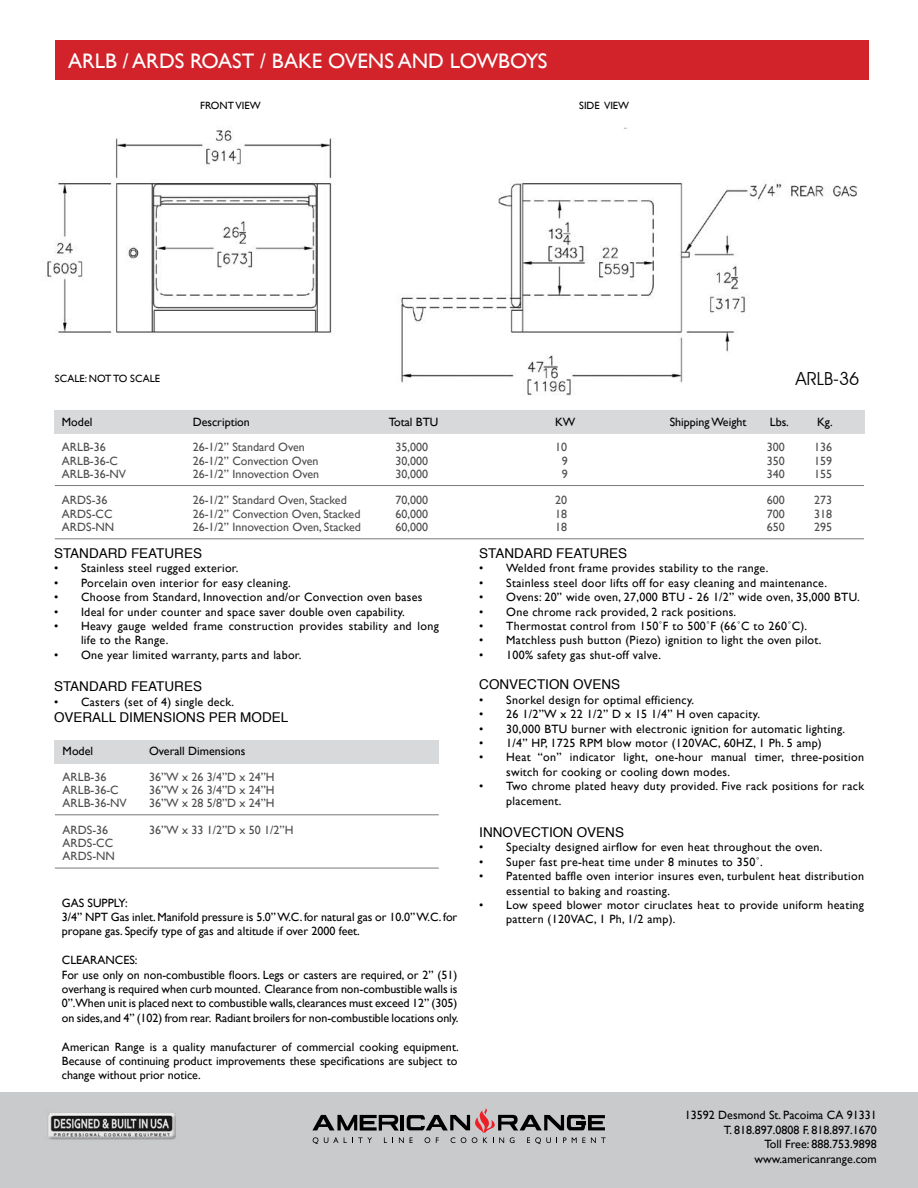
<style>
.page{position:relative;width:918px;height:1188px;background:#fff}
.page>*{position:absolute;margin:0;border:0;box-sizing:border-box;transform-origin:0 0}
.t1{font:21px "Gill Sans";color:#fff}
.t2{font:18px "Avant Garde IT Cby BT";color:#000}
.t3{font:13.5px "Helvetica";color:#000}
.t4{font:12px/14.4px "Gill Sans";letter-spacing:.025em;color:#000}
.t5{font:12px/13.4px "Gill Sans";color:#4d4d4f}
.t6{font:12px/14.4px "Gill Sans";letter-spacing:-.005em;color:#000}
.t7{font:12px/14.4px "Gill Sans";color:#000;text-align:right}
.t8{font:10.5px "Gill Sans";color:#000}
</style>
<div class="page">
<div style="left:0;top:1092px;width:918px;height:96px;background:#c9cacc"></div>
<img style="left:48px;top:1113px;width:128px;height:27px">
<svg style="left:312px;top:1108px;width:294px;height:36px"></svg>
<div style="left:55px;top:40px;width:814px;height:40px;background:#d2232a"></div>
<img style="left:47px;top:127px;width:811px;height:269px">
<div style="left:55px;top:411px;width:810px;height:23px;background:#d7d9da"></div>
<hr style="left:55px;top:539px;width:809px;height:1px;background:#77787b">
<hr style="left:55px;top:485px;width:809px;height:1px;background:#77787b">
<div style="left:54px;top:740px;width:385px;height:23px;background:#d7d9da"></div>
<hr style="left:55px;top:868px;width:384px;height:1px;background:#77787b">
<hr style="left:55px;top:815px;width:384px;height:1px;background:#77787b">
<h1 class="t1" style="left:68px;top:48px;width:481px">ARLB / ARDS ROAST / BAKE OVENS AND LOWBOYS</h1>
<p class="t8" style="left:200px;top:99px;width:62px">FRONT VIEW</p>
<p class="t8" style="left:579px;top:99px;width:51px">SIDE VIEW</p>
<h2 class="t2" style="left:796px;top:368px;width:65px">ARLB-36</h2>
<p class="t8" style="left:55px;top:372px;width:107px">SCALE: NOT TO SCALE</p>
<p class="t4" style="left:62px;top:415px;width:32px">Model</p>
<p class="t7" style="left:193px;top:415px;width:59px">Description</p>
<p class="t7" style="left:389px;top:415px;width:51px">Total BTU</p>
<p class="t4" style="left:555px;top:415px;width:22px">KW</p>
<p class="t7" style="left:670px;top:415px;width:78px">Shipping Weight</p>
<p class="t4" style="left:770px;top:415px;width:21px">Lbs.</p>
<p class="t4" style="left:817px;top:415px;width:17px">Kg.</p>
<p class="t5" style="left:62px;top:440px;width:45px">ARLB-36</p>
<p class="t5" style="left:193px;top:440px;width:114px">26-1/2” Standard Oven</p>
<p class="t5" style="left:395px;top:440px;width:34px">35,000</p>
<p class="t5" style="left:555px;top:440px;width:13px">10</p>
<p class="t5" style="left:767px;top:440px;width:19px">300</p>
<p class="t5" style="left:814px;top:440px;width:19px">136</p>
<p class="t5" style="left:62px;top:454px;width:58px">ARLB-36-C</p>
<p class="t5" style="left:193px;top:454px;width:127px">26-1/2” Convection Oven</p>
<p class="t5" style="left:395px;top:454px;width:34px">30,000</p>
<p class="t5" style="left:562px;top:454px;width:7px">9</p>
<p class="t5" style="left:767px;top:454px;width:19px">350</p>
<p class="t5" style="left:814px;top:454px;width:19px">159</p>
<p class="t5" style="left:62px;top:467px;width:66px">ARLB-36-NV</p>
<p class="t5" style="left:193px;top:467px;width:128px">26-1/2” Innovection Oven</p>
<p class="t5" style="left:395px;top:467px;width:34px">30,000</p>
<p class="t5" style="left:562px;top:467px;width:7px">9</p>
<p class="t5" style="left:767px;top:467px;width:19px">340</p>
<p class="t5" style="left:814px;top:467px;width:19px">155</p>
<p class="t5" style="left:62px;top:493px;width:47px">ARDS-36</p>
<p class="t5" style="left:193px;top:493px;width:156px">26-1/2” Standard Oven, Stacked</p>
<p class="t5" style="left:395px;top:493px;width:34px">70,000</p>
<p class="t5" style="left:555px;top:493px;width:13px">20</p>
<p class="t5" style="left:767px;top:493px;width:19px">600</p>
<p class="t5" style="left:814px;top:493px;width:19px">273</p>
<p class="t5" style="left:62px;top:507px;width:52px">ARDS-CC</p>
<p class="t5" style="left:193px;top:507px;width:169px">26-1/2” Convection Oven, Stacked</p>
<p class="t5" style="left:395px;top:507px;width:34px">60,000</p>
<p class="t5" style="left:555px;top:507px;width:13px">18</p>
<p class="t5" style="left:767px;top:507px;width:19px">700</p>
<p class="t5" style="left:814px;top:507px;width:19px">318</p>
<p class="t5" style="left:62px;top:520px;width:54px">ARDS-NN</p>
<p class="t5" style="left:193px;top:520px;width:170px">26-1/2” Innovection Oven, Stacked</p>
<p class="t5" style="left:395px;top:520px;width:34px">60,000</p>
<p class="t5" style="left:555px;top:520px;width:13px">18</p>
<p class="t5" style="left:767px;top:520px;width:19px">650</p>
<p class="t5" style="left:814px;top:520px;width:19px">295</p>
<p class="t3" style="left:54px;top:543px;width:150px">STANDARD FEATURES</p>
<p class="t4" style="left:54px;top:561px;width:186px">• Stainless steel rugged exterior.</p>
<p class="t4" style="left:54px;top:575px;width:238px">• Porcelain oven interior for easy cleaning.</p>
<p class="t4" style="left:54px;top:590px;width:370px">• Choose from Standard, Innovection and/or Convection oven bases</p>
<p class="t4" style="left:54px;top:604px;width:352px">• Ideal for under counter and space saver double oven capability.</p>
<p class="t4" style="left:81px;top:619px;width:359px;text-indent:-27px">• Heavy gauge welded frame construction provides stability and long life to the Range.</p>
<p class="t4" style="left:54px;top:647px;width:249px">• One year limited warranty, parts and labor.</p>
<p class="t3" style="left:54px;top:676px;width:150px">STANDARD FEATURES</p>
<p class="t4" style="left:54px;top:694px;width:182px">• Casters (set of 4) single deck.</p>
<p class="t3" style="left:54px;top:707px;width:236px">OVERALL DIMENSIONS PER MODEL</p>
<p class="t3" style="left:479px;top:543px;width:150px">STANDARD FEATURES</p>
<p class="t4" style="left:479px;top:561px;width:291px">• Welded front frame provides stability to the range.</p>
<p class="t4" style="left:479px;top:575px;width:349px">• Stainless steel door lifts off for easy cleaning and maintenance.</p>
<p class="t4" style="left:479px;top:590px;width:382px">• Ovens: 20” wide oven, 27,000 BTU - 26 1/2” wide oven, 35,000 BTU.</p>
<p class="t4" style="left:479px;top:604px;width:258px">• One chrome rack provided, 2 rack positions.</p>
<p class="t4" style="left:479px;top:619px;width:330px">• Thermostat control from 150˚F to 500˚F (66˚C to 260˚C).</p>
<p class="t4" style="left:479px;top:633px;width:344px">• Matchless push button (Piezo) ignition to light the oven pilot.</p>
<p class="t4" style="left:479px;top:647px;width:183px">• 100% safety gas shut-off valve.</p>
<p class="t3" style="left:479px;top:674px;width:143px">CONVECTION OVENS</p>
<p class="t4" style="left:479px;top:692px;width:217px">• Snorkel design for optimal efficiency.</p>
<p class="t4" style="left:479px;top:707px;width:282px">• 26 1/2”W x 22 1/2” D x 15 1/4” H oven capacity.</p>
<p class="t4" style="left:479px;top:721px;width:367px">• 30,000 BTU burner with electronic ignition for automatic lighting.</p>
<p class="t4" style="left:479px;top:736px;width:344px">• 1/4” HP, 1725 RPM blow motor (120VAC, 60HZ, 1 Ph. 5 amp)</p>
<p class="t4" style="left:506px;top:750px;width:359px;text-indent:-27px">• Heat “on” indicator light, one-hour manual timer, three-position switch for cooking or cooling down modes.</p>
<p class="t4" style="left:506px;top:779px;width:359px;text-indent:-27px">• Two chrome plated heavy duty provided. Five rack positions for rack placement.</p>
<p class="t3" style="left:479px;top:822px;width:146px">INNOVECTION OVENS</p>
<p class="t4" style="left:479px;top:840px;width:345px">• Specialty designed airflow for even heat throughout the oven.</p>
<p class="t4" style="left:479px;top:854px;width:285px">• Super fast pre-heat time under 8 minutes to 350˚.</p>
<p class="t4" style="left:506px;top:869px;width:359px;text-indent:-27px">• Patented baffle oven interior insures even, turbulent heat distribution essential to baking and roasting.</p>
<p class="t4" style="left:506px;top:898px;width:359px;text-indent:-27px">• Low speed blower motor ciruclates heat to provide uniform heating pattern (120VAC, 1 Ph, 1/2 amp).</p>
<p class="t4" style="left:63px;top:744px;width:32px">Model</p>
<p class="t7" style="left:149px;top:744px;width:98px">Overall Dimensions</p>
<p class="t5" style="left:63px;top:770px;width:45px">ARLB-36</p>
<p class="t5" style="left:149px;top:770px;width:127px">36”W x 26 3/4”D x 24”H</p>
<p class="t5" style="left:63px;top:783px;width:58px">ARLB-36-C</p>
<p class="t5" style="left:149px;top:783px;width:127px">36”W x 26 3/4”D x 24”H</p>
<p class="t5" style="left:63px;top:796px;width:66px">ARLB-36-NV</p>
<p class="t5" style="left:149px;top:796px;width:127px">36”W x 28 5/8”D x 24”H</p>
<p class="t5" style="left:63px;top:823px;width:47px">ARDS-36</p>
<p class="t5" style="left:149px;top:823px;width:146px">36”W x 33 1/2”D x 50 1/2”H</p>
<p class="t5" style="left:63px;top:836px;width:54px">ARDS-CC<br>ARDS-NN</p>
<p class="t7" style="left:62px;top:895px;width:397px;text-align:left">GAS SUPPLY:<br>3/4” NPT Gas inlet. Manifold pressure is 5.0” W.C. for natural gas or 10.0” W.C. for propane gas. Specify type of gas and altitude if over 2000 feet.</p>
<p class="t6" style="left:62px;top:953px;width:398px">CLEARANCES:<br>For use only on non-combustible floors. Legs or casters are required, or 2” (51) overhang is required when curb mounted. Clearance from non-combustible walls is 0”.When unit is placed next to combustible walls, clearances must exceed 12” (305) on sides, and 4” (102) from rear. Radiant broilers for non-combustible locations only.</p>
<p class="t4" style="left:62px;top:1039px;width:398px;text-align:justify">American Range is a quality manufacturer of commercial cooking equipment.<br>Because of continuing product improvements these specifications are subject to change without prior notice.</p>
<p class="t7" style="left:685px;top:1108px;width:193px">13592 Desmond St. Pacoima CA 91331<br>T. 818.897.0808 F. 818.897.1670<br>Toll Free: 888.753.9898 www.americanrange.com</p>
</div>
